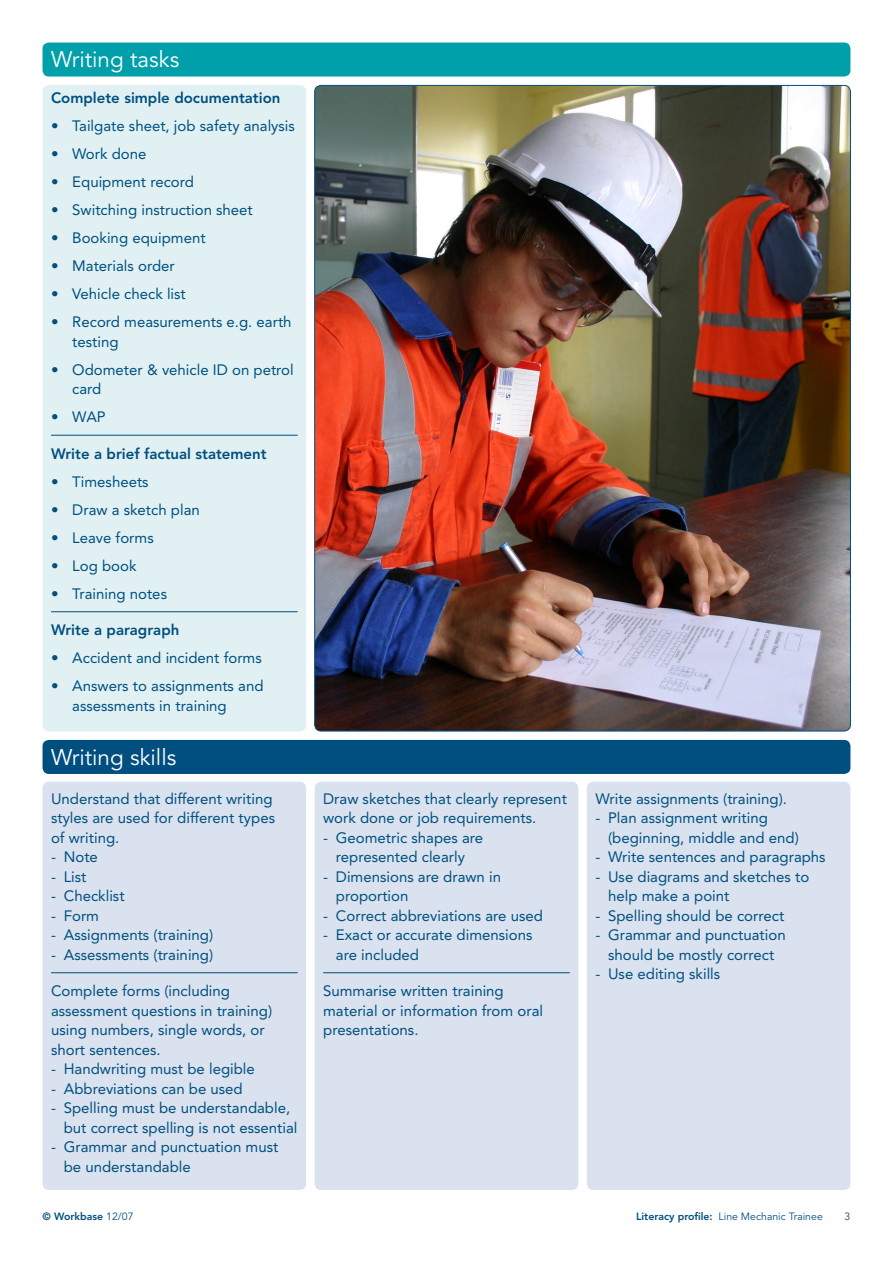
<style>
.page{position:relative;width:893px;height:1263px;background:#fff}
.page>*{position:absolute;margin:0;border:0;box-sizing:border-box;transform-origin:0 0}
.t1{font:22.5px "Avenir";color:#fff}
.t2{font:15px/19.5px "Avenir";color:#004f7f}
.t3{font:800 15px "Avenir";color:#004f7f}
.t4{font:10.5px "Avenir";color:#004f7f}
.t5{font:800 10.5px "Avenir";color:#004f7f}
.s1{font-weight:400}
.s2{font-weight:800}
</style>
<div class="page">
<div style="left:43px;top:85px;width:263px;height:646px;background:#e1f1f3;border-radius:6px"></div>
<div style="left:43px;top:43px;width:807px;height:34px;background:#00a0aa;border-radius:6px"></div>
<div style="left:43px;top:782px;width:263px;height:408px;background:#d9e2ee;border-radius:6px"></div>
<div style="left:43px;top:740px;width:807px;height:34px;background:#004f7f;border-radius:6px"></div>
<div style="left:587px;top:782px;width:263px;height:408px;background:#d9e2ee;border-radius:6px"></div>
<div style="left:315px;top:782px;width:263px;height:408px;background:#d9e2ee;border-radius:6px"></div>
<hr style="left:51px;top:972px;width:247px;height:1px;background:#004f7f">
<hr style="left:323px;top:972px;width:247px;height:1px;background:#004f7f">
<hr style="left:51px;top:435px;width:247px;height:1px;background:#004f7f">
<hr style="left:51px;top:611px;width:247px;height:1px;background:#004f7f">
<img style="left:315px;top:85px;width:535px;height:646px">
<h1 class="t1" style="left:51px;top:47px;width:130px">Writing tasks</h1>
<p class="t3" style="left:51px;top:89px;width:231px">Complete simple documentation</p>
<p class="t2" style="left:51px;top:116px;width:245px">• Tailgate sheet, job safety analysis</p>
<p class="t2" style="left:51px;top:144px;width:97px">• Work done</p>
<p class="t2" style="left:51px;top:172px;width:144px">• Equipment record</p>
<p class="t2" style="left:51px;top:200px;width:203px">• Switching instruction sheet</p>
<p class="t2" style="left:51px;top:228px;width:156px">• Booking equipment</p>
<p class="t2" style="left:51px;top:256px;width:125px">• Materials order</p>
<p class="t2" style="left:51px;top:284px;width:136px">• Vehicle check list</p>
<p class="t2" style="left:72px;top:312px;width:221px;text-indent:-21px">• Record measurements e.g. earth testing</p>
<p class="t2" style="left:72px;top:360px;width:223px;text-indent:-21px">• Odometer &amp; vehicle ID on petrol card</p>
<p class="t2" style="left:51px;top:407px;width:56px">• WAP</p>
<p class="t3" style="left:51px;top:445px;width:217px">Write a brief factual statement</p>
<p class="t2" style="left:51px;top:472px;width:99px">• Timesheets</p>
<p class="t2" style="left:51px;top:500px;width:150px">• Draw a sketch plan</p>
<p class="t2" style="left:51px;top:528px;width:104px">• Leave forms</p>
<p class="t2" style="left:51px;top:556px;width:87px">• Log book</p>
<p class="t2" style="left:51px;top:584px;width:118px">• Training notes</p>
<p class="t3" style="left:51px;top:621px;width:130px">Write a paragraph</p>
<p class="t2" style="left:51px;top:648px;width:212px">• Accident and incident forms</p>
<p class="t2" style="left:72px;top:676px;width:193px;text-indent:-21px">• Answers to assignments and assessments in training</p>
<h1 class="t1" style="left:51px;top:744px;width:127px">Writing skills</h1>
<p class="t2" style="left:51px;top:789px;width:226px">Understand that different writing styles are used for different types of writing.</p>
<p class="t2" style="left:51px;top:847px;width:48px">- Note</p>
<p class="t2" style="left:51px;top:867px;width:37px">- List</p>
<p class="t2" style="left:51px;top:886px;width:75px">- Checklist</p>
<p class="t2" style="left:51px;top:906px;width:50px">- Form</p>
<p class="t2" style="left:51px;top:925px;width:164px">- Assignments (training)</p>
<p class="t2" style="left:51px;top:945px;width:164px">- Assessments (training)</p>
<p class="t2" style="left:51px;top:981px;width:223px">Complete forms (including assessment questions in training) using numbers, single words, or short sentences.</p>
<p class="t2" style="left:51px;top:1059px;width:205px">- Handwriting must be legible</p>
<p class="t2" style="left:51px;top:1079px;width:193px">- Abbreviations can be used</p>
<p class="t2" style="left:64px;top:1098px;width:235px;text-indent:-13px">- Spelling must be understandable, but correct spelling is not essential</p>
<p class="t2" style="left:64px;top:1137px;width:216px;text-indent:-13px">- Grammar and punctuation must be understandable</p>
<p class="t2" style="left:323px;top:789px;width:245px">Draw sketches that clearly represent work done or job requirements.</p>
<p class="t2" style="left:323px;top:828px;width:162px;text-align:center">- Geometric shapes are represented clearly</p>
<p class="t2" style="left:336px;top:867px;width:167px;text-indent:-13px">- Dimensions are drawn in proportion</p>
<p class="t2" style="left:323px;top:906px;width:221px">- Correct abbreviations are used</p>
<p class="t2" style="left:336px;top:925px;width:198px;text-indent:-13px">- Exact or accurate dimensions are included</p>
<p class="t2" style="left:323px;top:981px;width:221px">Summarise written training material or information from oral presentations.</p>
<p class="t2" style="left:595px;top:789px;width:193px">Write assignments (training).</p>
<p class="t2" style="left:608px;top:808px;width:192px;text-indent:-13px">- Plan assignment writing (beginning, middle and end)</p>
<p class="t2" style="left:595px;top:847px;width:232px">- Write sentences and paragraphs</p>
<p class="t2" style="left:608px;top:867px;width:203px;text-indent:-13px">- Use diagrams and sketches to help make a point</p>
<p class="t2" style="left:595px;top:906px;width:190px">- Spelling should be correct</p>
<p class="t2" style="left:595px;top:925px;width:192px;text-align:center">- Grammar and punctuation should be mostly correct</p>
<p class="t2" style="left:595px;top:964px;width:126px">- Use editing skills</p>
<p class="t5" style="left:43px;top:1210px;width:93px">© Workbase <span class="s1">12/07</span></p>
<p class="t4" style="left:636px;top:1211px;width:188px"><span class="s2">Literacy profile:</span> Line Mechanic Trainee</p>
<p class="t4" style="left:845px;top:1211px;width:7px">3</p>
</div>
